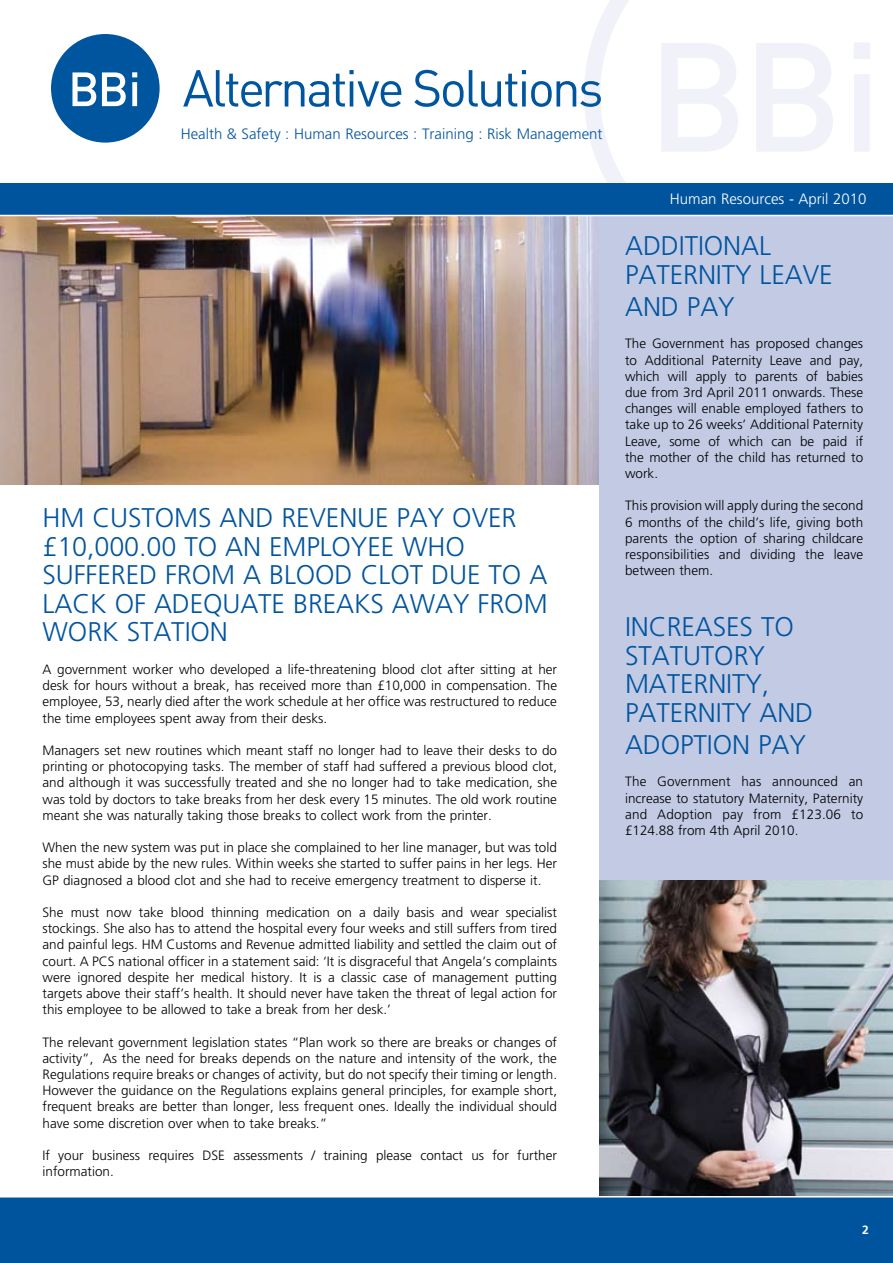
<style>
.page{position:relative;width:893px;height:1263px;background:#fff}
.page>*{position:absolute;margin:0;border:0;box-sizing:border-box;transform-origin:0 0}
.t1{font:300 27px/28.5px "Frutiger";letter-spacing:-.005em;color:#00549e}
.t2{font:300 15px "Frutiger";color:#00549e}
.t3{font:300 15px "Frutiger";color:#fff}
.t4{font:300 13.5px/16.2px "Frutiger";color:#000;text-align:justify}
.t5{font:700 12px "Frutiger";color:#fff}
</style>
<div class="page">
<img style="left:0;top:216px;width:600px;height:269px">
<div style="left:600px;top:213px;width:293px;height:1000px;background:#c2cae4"></div>
<img style="left:600px;top:880px;width:293px;height:316px">
<svg style="left:585px;top:0;width:44px;height:183px"></svg>
<svg style="left:661px;top:43px;width:209px;height:108px"></svg>
<div style="left:0;top:1197px;width:893px;height:66px;background:#00549e"></div>
<svg style="left:183px;top:70px;width:218px;height:37px"></svg>
<svg style="left:414px;top:70px;width:187px;height:37px"></svg>
<svg style="left:51px;top:34px;width:109px;height:109px"></svg>
<div style="left:0;top:183px;width:893px;height:32px;background:#00549e"></div>
<hr style="left:0;top:1196px;width:893px;height:1px;background:#fff">
<hr style="left:0;top:215px;width:893px;height:1px;background:#fff">
<p class="t2" style="left:181px;top:126px;width:423px">Health &amp; Safety : Human Resources : Training : Risk Management</p>
<h1 class="t1" style="left:43px;top:504px;width:502px">HM Customs and Revenue pay over £10,000.00 to an em ployee wh o suffered from a blood clot due to a lack of ad equate breaks awa</h1>
<h1 class="t1" style="left:453px;top:589px;width:91px">y from</h1>
<h1 class="t1" style="left:43px;top:618px;width:100px">work stat</h1>
<h1 class="t1" style="left:185px;top:618px;width:45px">ion</h1>
<p class="t4" style="left:43px;top:661px;width:516px">A government worker who developed a life-threatening blood clot after sitting at her desk for hours without a break, has received more than £10,000 in compensation. The employee, 53, nearly died after the work schedule at her office was restructured to reduce the time employees spent away from their desks.</p>
<p class="t4" style="left:43px;top:742px;width:516px">Managers set new routines which meant staff no longer had to leave their desks to do printing or photocopying tasks. The member of staff had suffered a previous blood clot, and although it was successfully treated and she no longer had to take medication, she was told by doctors to take breaks from her desk every 15 minutes. The old work routine meant she was naturally taking those breaks to collect work from the printer.</p>
<p class="t4" style="left:43px;top:839px;width:516px">When the new system was put in place she complained to her line manager, but was told she must abide by the new rules. Within weeks she started to suffer pains in her legs. Her GP diagnosed a blood clot and she had to receive emergency treatment to disperse it.</p>
<p class="t4" style="left:43px;top:904px;width:516px">She must now take blood thinning medication on a daily basis and wear specialist stockings. She also has to attend the hospital every four weeks and still suffers from tired and painful legs. HM Customs and Revenue admitted liability and settled the claim out of court. A PC S national officer in a statement said: ‘It is disgraceful that Angela’s complaints were ignored despite her medical history. It is a classic case of management putting targets above their staff’s health. It should never have taken the threat of legal action for this employee to be allowed to take a break from her desk.’</p>
<p class="t4" style="left:43px;top:1034px;width:516px">The relevant government legislation states “Plan work so there are breaks or changes of activity”, As the need for breaks depends on the nature and intensity of the work, the Regulations require breaks or changes of activity, but do not specify their timing or length.<br>However the guidance on the Regulations explains general principles, for example short, frequent breaks are better than longer, less frequent ones. Ideally the individual should have some discretion over when to take breaks.”</p>
<p class="t4" style="left:43px;top:1147px;width:516px">If your business requires DSE assessments / training please contact us for further information.</p>
<p class="t3" style="left:670px;top:191px;width:198px">Human Resources - April 2010</p>
<h1 class="t1" style="left:625px;top:231px;width:209px">Add itional<br>Paternity Leave</h1>
<h1 class="t1" style="left:625px;top:292px;width:111px">and pay</h1>
<p class="t4" style="left:625px;top:336px;width:240px">The Government has proposed changes to Additional Paternity Leave and pay, which will apply to parents of babies due from 3rd April 2011 onwards. These changes will enable employed fathers to take up to 26 weeks’ Additional Paternity Leave, some of which can be paid if the mother of the child has returned to work.</p>
<p class="t4" style="left:625px;top:498px;width:240px">This provision will apply during the second 6 months of the child’s life, giving both parents the option of sharing childcare responsibilities and dividing the leave between them.</p>
<h1 class="t1" style="left:625px;top:612px;width:186px">Increases to<br>Statutory<br>Maternity,<br>Paternity and</h1>
<h1 class="t1" style="left:625px;top:730px;width:182px">Adoption pay</h1>
<p class="t4" style="left:625px;top:774px;width:240px">The Government has announced an increase to statutory Maternity, Paternity and Adoption pay from £123.06 to £124.88 from 4th April 2010.</p>
<p class="t5" style="left:862px;top:1223px;width:8px">2</p>
</div>
